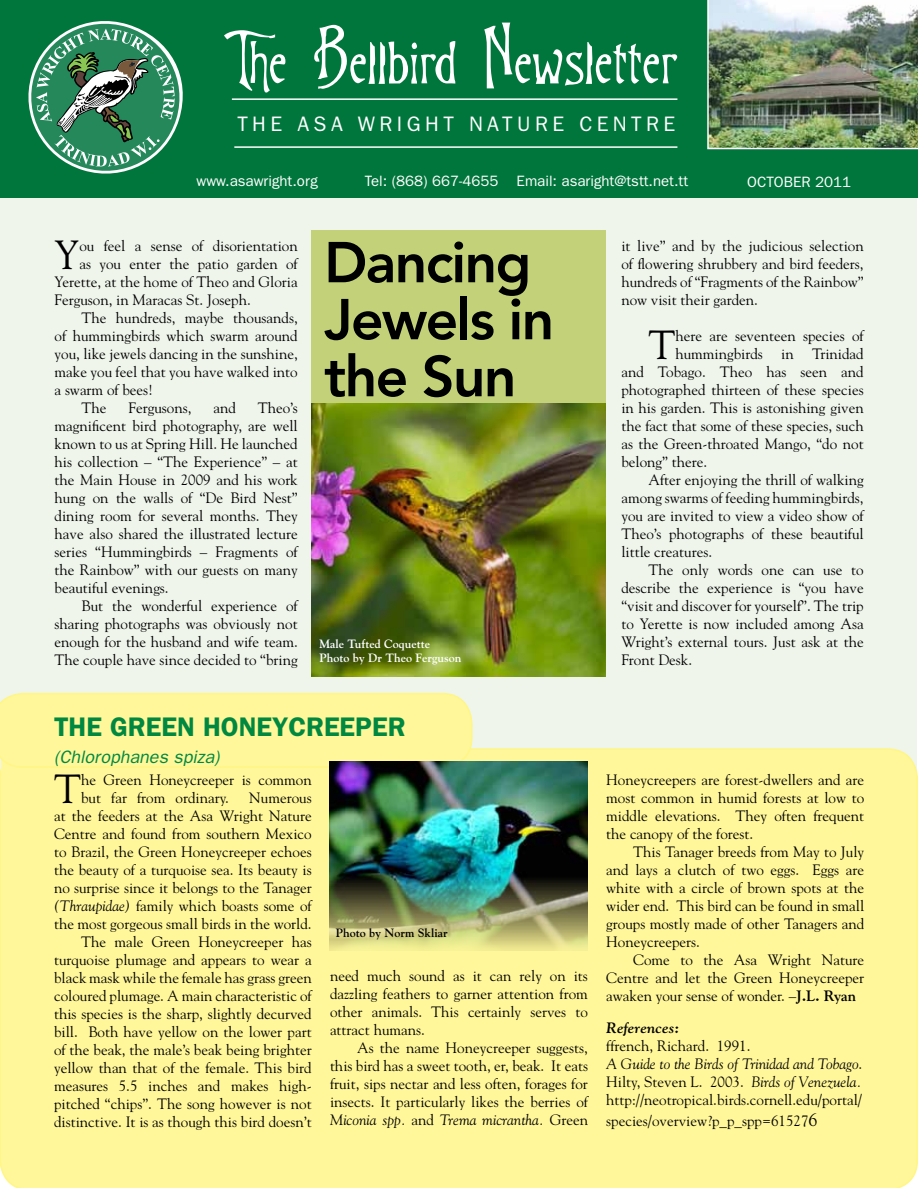
<style>
.page{position:relative;width:918px;height:1188px;background:#fff}
.page>*{position:absolute;margin:0;border:0;box-sizing:border-box;transform-origin:0 0}
.t1{font:63px "Goodfellow";color:#fff}
.t2{font:800 57px/57px "Avenir";letter-spacing:-.03em;color:#000}
.t3{font:40.5px "Goudy";color:#000}
.t4{font:600 27px "Franklin Gothic";color:#008840}
.t5{font:21px "Franklin Gothic";letter-spacing:.21em;color:#fff}
.t6{font:italic 18px "Franklin Gothic";color:#008840}
.t7{font:15px/18px "Goudy";color:#000;text-align:justify}
.t8{font:15px "Franklin Gothic";color:#fff}
.t9{font:italic 700 15px "Goudy";color:#000}
.t10{font:700 12px/14.4px "Goudy";color:#fff}
.t11{font:700 12px "Goudy";color:#000}
.s1{font-style:italic}
.s2{font-weight:700}
.s3{font-size:18px}
</style>
<div class="page">
<div style="left:0;top:174px;width:917px;height:877px;background:#eff5eb"></div>
<div style="left:0;top:748px;width:918px;height:440px;background:#fff799"></div>
<div style="left:1px;top:750px;width:274px;height:23px;background:#fff799"></div>
<img style="left:312px;top:403px;width:294px;height:274px">
<div style="left:312px;top:231px;width:294px;height:172px;background:#c3d178"></div>
<div style="left:0;top:693px;width:473px;height:75px;background:#fff799"></div>
<div style="left:0;top:0;width:918px;height:198px;background:#00763c"></div>
<img style="left:707px;top:0;width:211px;height:149px">
<svg style="left:28px;top:21px;width:155px;height:153px"></svg>
<hr style="left:232px;top:98px;width:445px;height:2px;background:#fff">
<hr style="left:234px;top:146px;width:443px;height:2px;background:#fff">
<img style="left:330px;top:762px;width:258px;height:188px">
<h1 class="t1" style="left:224px;top:16px;width:457px">The Bellbird Newsletter</h1>
<h3 class="t5" style="left:237px;top:112px;width:313px">The Asa Wr ight Nat ure</h3>
<h3 class="t5" style="left:579px;top:112px;width:34px">Centre</h3>
<p class="t8" style="left:196px;top:172px;width:123px">www.asawright.org</p>
<p class="t8" style="left:365px;top:172px;width:325px">Tel: (868) 667-4655 Email: asaright@tstt.net.tt</p>
<p class="t8" style="left:747px;top:174px;width:106px">OCTOBER 2011</p>
<h3 class="t3" style="left:55px;top:230px;width:26px">Y</h3>
<p class="t7" style="left:79px;top:236px;width:220px">ou feel a sense of disorientation</p>
<p class="t7" style="left:79px;top:254px;width:220px">as you enter the patio garden of</p>
<p class="t7" style="left:55px;top:272px;width:245px">Yerette, at the home of Theo and Gloria</p>
<p class="t7" style="left:55px;top:290px;width:198px">Ferguson, in Maracas St. Joseph.</p>
<p class="t7" style="left:82px;top:308px;width:218px">The hundreds, maybe thousands,</p>
<p class="t7" style="left:55px;top:326px;width:245px">of hummingbirds which swarm around</p>
<p class="t7" style="left:55px;top:344px;width:245px">you, like jewels dancing in the sunshine,</p>
<p class="t7" style="left:55px;top:362px;width:245px">make you feel that you have walked into</p>
<p class="t7" style="left:55px;top:380px;width:100px">a swarm of bees!</p>
<p class="t7" style="left:82px;top:398px;width:27px">The</p>
<p class="t7" style="left:129px;top:398px;width:64px">Fergusons,</p>
<p class="t7" style="left:213px;top:398px;width:24px">and</p>
<p class="t7" style="left:55px;top:398px;width:245px;text-indent:203px">Theo’s magnificent bird photography, are well known to us at Spring Hill. He launched his collection – “The Experience” – at the Main House in 2009 and his work hung on the walls of “De Bird Nest” dining room for several months. They have also shared the illustrated lecture series “Hummingbirds – Fragments of the Rainbow” with our guests on many beautiful evenings.</p>
<p class="t7" style="left:55px;top:596px;width:245px;text-indent:27px">But the wonderful experience of sharing photographs was obviously not enough for the husband and wife team.<br>The couple have since decided to “bring</p>
<h2 class="t2" style="left:324px;top:234px;width:232px">Dancing<br>Jewels in the Sun</h2>
<p class="t10" style="left:320px;top:636px;width:144px">Male Tufted Coquette<br>Photo by Dr Theo Ferguson</p>
<p class="t7" style="left:621px;top:236px;width:244px">it live” and by the judicious selection of flowering shrubbery and bird feeders, hundreds of “Fragments of the Rainbow” now visit their garden.</p>
<h3 class="t3" style="left:648px;top:320px;width:29px">T</h3>
<p class="t7" style="left:675px;top:326px;width:190px">here are seventeen species of</p>
<p class="t7" style="left:675px;top:344px;width:190px">hummingbirds in Trinidad</p>
<p class="t7" style="left:621px;top:362px;width:244px">and Tobago. Theo has seen and</p>
<p class="t7" style="left:621px;top:380px;width:244px">photographed thirteen of these species</p>
<p class="t7" style="left:621px;top:398px;width:244px">in his garden. This is astonishing given</p>
<p class="t7" style="left:621px;top:416px;width:244px">the fact that some of these species, such</p>
<p class="t7" style="left:621px;top:434px;width:244px">as the Green-throated Mango, “do not</p>
<p class="t7" style="left:621px;top:452px;width:87px">belong” there.</p>
<p class="t7" style="left:648px;top:470px;width:217px">After enjoying the thrill of walking</p>
<p class="t7" style="left:621px;top:488px;width:244px">among swarms of feeding hummingbirds,</p>
<p class="t7" style="left:621px;top:506px;width:244px">you are invited to view a video show of</p>
<p class="t7" style="left:621px;top:524px;width:244px">Theo’s photographs of these beautiful</p>
<p class="t7" style="left:621px;top:542px;width:92px">little creatures.</p>
<p class="t7" style="left:648px;top:560px;width:217px">The only words one can use to</p>
<p class="t7" style="left:621px;top:578px;width:244px">describe the experience is “you have</p>
<p class="t7" style="left:621px;top:596px;width:244px">“visit and discover for yourself”. The trip</p>
<p class="t7" style="left:621px;top:614px;width:244px">to Yerette is now included among Asa</p>
<p class="t7" style="left:621px;top:632px;width:244px">Wright’s external tours. Just ask at the</p>
<p class="t7" style="left:621px;top:650px;width:72px">Front Desk.</p>
<h3 class="t4" style="left:54px;top:711px;width:353px">THE GREEN HONEYCREEPER</h3>
<p class="t6" style="left:54px;top:747px;width:167px">(Chlorophanes spiza)</p>
<h3 class="t3" style="left:54px;top:764px;width:29px">T</h3>
<p class="t7" style="left:81px;top:771px;width:232px">he Green Honeycreeper is common but far from ordinary.</p>
<p class="t7" style="left:54px;top:789px;width:259px;text-align:right">Numerous<br>at the feeders at the Asa Wright Nature Centre and found from southern Mexico to Brazil, the Green Honeycreeper echoes the beauty of a turquoise sea. Its beauty is no surprise since it belongs to the Tanager <span class="s1">(Thraupidae)</span> family which boasts some of the most gorgeous small birds in the world.<br>The male Green Honeycreeper has turquoise plumage and appears to wear a black mask while the female has grass green coloured plumage. A main characteristic of this species is the sharp, slightly decurved bill. Both have yellow on the lower part of the beak, the male’s beak being brighter yellow than that of the female. This bird measures 5.5 inches and makes high&shy;pitched “chips”. The song however is not distinctive. It is as though this bird doesn’t</p>
<p class="t11" style="left:336px;top:926px;width:114px">Photo by Norm Skliar</p>
<p class="t7" style="left:330px;top:967px;width:260px">need much sound as it can rely on its dazzling feathers to garner attention from other animals. This certainly serves to attract humans.</p>
<p class="t7" style="left:330px;top:1039px;width:260px;text-indent:27px">As the name Honeycreeper suggests, this bird has a sweet tooth, er, beak. It eats fruit, sips nectar and less often, forages for insects. It particularly likes the berries of <span class="s1">Miconia spp.</span> and <span class="s1">Trema micrantha.</span> Green</p>
<p class="t7" style="left:606px;top:771px;width:260px">Honeycreepers are forest-dwellers and are most common in humid forests at low to middle elevations. They often frequent the canopy of the forest.</p>
<p class="t7" style="left:606px;top:843px;width:260px;text-indent:27px">This Tanager breeds from May to July and lays a clutch of two eggs. Eggs are white with a circle of brown spots at the wider end. This bird can be found in small groups mostly made of other Tanagers and Honeycreepers.</p>
<p class="t7" style="left:606px;top:951px;width:259px;text-indent:27px">Come to the Asa Wright Nature Centre and let the Green Honeycreeper awaken your sense of wonder. –<span class="s2">J.L. Ryan</span></p>
<p class="t9" style="left:606px;top:1018px;width:75px">References:</p>
<p class="t7" style="left:606px;top:1036px;width:258px;text-align:left">ffrench, Richard. 1991.<br><span class="s1">A Guide to the Birds of Trinidad and Tobago</span>.<br>Hilty, Steven L. 2003. <span class="s1">Birds of Venezuela. </span>http://neotropical.birds.cornell.edu/portal/</p>
<p class="t7" style="left:606px;top:1112px;width:213px">species/overview?p_p_spp=61527<span class="s3">6</span></p>
</div>
